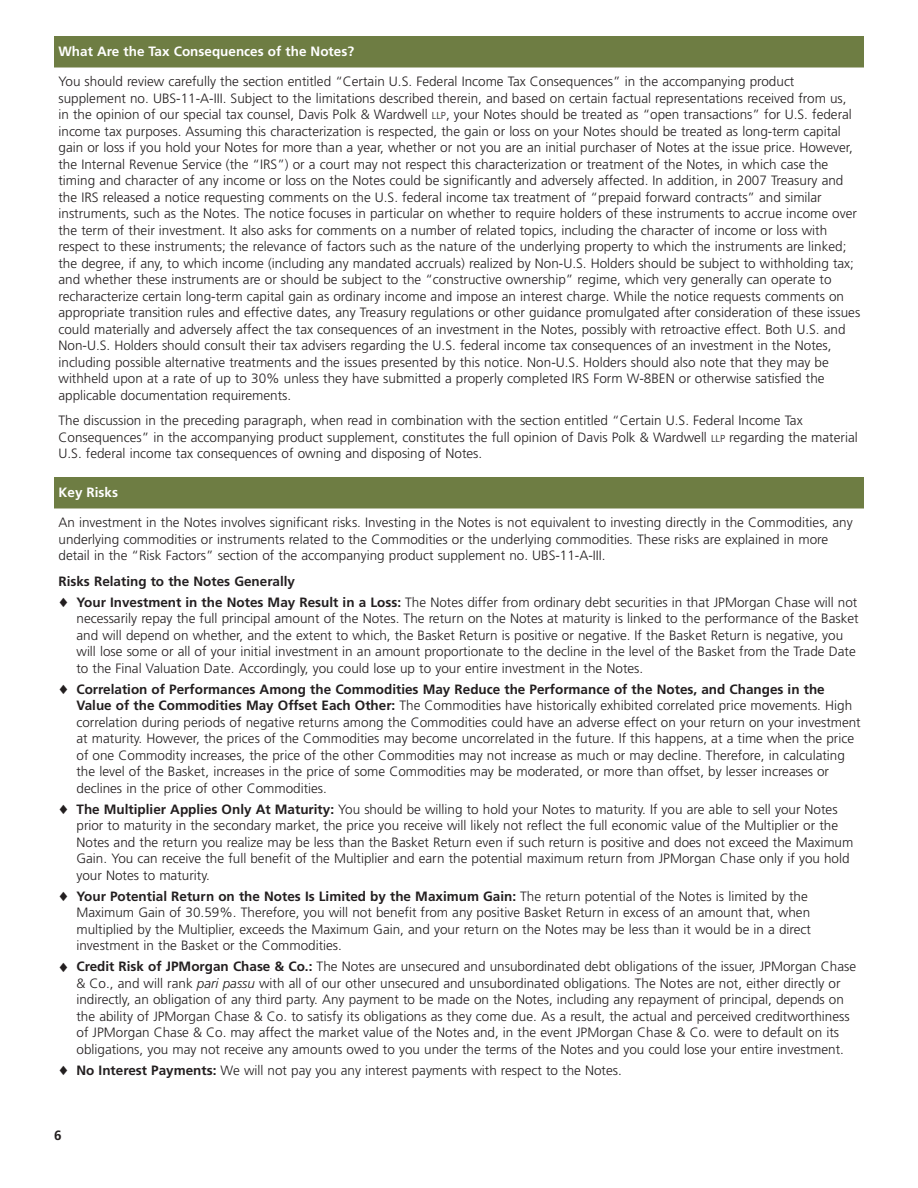
<style>
.page{position:relative;width:918px;height:1188px;background:#fff}
.page>*{position:absolute;margin:0;border:0;box-sizing:border-box;transform-origin:0 0}
.t1{font:300 13.5px/16.5px "Frutiger";color:#231f20}
.t2{font:700 13.5px/21px "Frutiger";color:#231f20}
.t3{font:700 13.5px "Frutiger";color:#fff}
.s1{font-size:10.2px}
.s2{font-weight:300}
.s3{font-weight:700}
.s4{font-style:italic}
</style>
<div class="page">
<div style="left:54px;top:36px;width:810px;height:32px;background:#6e7d43"></div>
<div style="left:54px;top:477px;width:810px;height:31px;background:#6e7d43"></div>
<p class="t3" style="left:58px;top:46px;width:297px">What Are the Tax Consequences of the Notes?</p>
<p class="t1" style="left:58px;top:74px;width:803px">You should review carefully the section entitled “Certain U.S. Federal Income Tax Consequences” in the accompanying product supplement no. UBS-11-A-III. Subject to the limitations described therein, and based on certain factual representations received from us, in the opinion of our special tax counsel, Davis Polk &amp; Wardwell <span class="s1">LLP</span>, your Notes should be treated as “open transactions” for U.S. federal income tax purposes. Assuming this characterization is respected, the gain or loss on your Notes should be treated as long-term capital gain or loss if you hold your Notes for more than a year, whether or not you are an initial purchaser of Notes at the issue price. However, the Internal Revenue Service (the “IRS”) or a court may not respect this characterization or treatment of the Notes, in which case the timing and character of any income or loss on the Notes could be significantly and adversely affected. In addition, in 2007 Treasury and the IRS released a notice requesting comments on the U.S. federal income tax treatment of “prepaid forward contracts” and similar instruments, such as the Notes. The notice focuses in particular on whether to require holders of these instruments to accrue income over the term of their investment. It also asks for comments on a number of related topics, including the character of income or loss with respect to these instruments; the relevance of factors such as the nature of the underlying property to which the instruments are linked; the degree, if any, to which income (including any mandated accruals) realized by Non-U.S. Holders should be subject to withholding tax; and whether these instruments are or should be subject to the “constructive ownership” regime, which very generally can operate to recharacterize certain long-term capital gain as ordinary income and impose an interest charge. While the notice requests comments on appropriate transition rules and effective dates, any Treasury regulations or other guidance promulgated after consideration of these issues could materially and adversely affect the tax consequences of an investment in the Notes, possibly with retroactive effect. Both U.S. and Non-U.S. Holders should consult their tax advisers regarding the U.S. federal income tax consequences of an investment in the Notes, including possible alternative treatments and the issues presented by this notice. Non-U.S. Holders should also note that they may be withheld upon at a rate of up to 30% unless they have submitted a properly completed IRS Form W-8BEN or otherwise satisfied the applicable documentation requirements.</p>
<p class="t1" style="left:58px;top:413px;width:801px">The discussion in the preceding paragraph, when read in combination with the section entitled “Certain U.S. Federal Income Tax<br>Consequences” in the accompanying product supplement, constitutes the full opinion of Davis Polk &amp; Wardwell <span class="s1">LLP</span> regarding the material<br>U.S. federal income tax consequences of owning and disposing of Notes.</p>
<p class="t3" style="left:58px;top:487px;width:61px">Key Risks</p>
<p class="t1" style="left:58px;top:515px;width:796px">An investment in the Notes involves significant risks. Investing in the Notes is not equivalent to investing directly in the Commodities, any underlying commodities or instruments related to the Commodities or the underlying commodities. These risks are explained in more detail in the “Risk Factors” section of the accompanying product supplement no. UBS-11-A-III.</p>
<p class="t2" style="left:58px;top:572px;width:800px">Risks Relating to the Notes Generally<br>♦ Your Investment in the Notes May Result in a Loss: <span class="s2">The Notes differ from ordinary debt securities in that JPMorgan Chase will not</span></p>
<p class="t1" style="left:76px;top:611px;width:784px">necessarily repay the full principal amount of the Notes. The return on the Notes at maturity is linked to the performance of the Basket and will depend on whether, and the extent to which, the Basket Return is positive or negative. If the Basket Return is negative, you will lose some or all of your initial investment in an amount proportionate to the decline in the level of the Basket from the Trade Date to the Final Valuation Date. Accordingly, you could lose up to your entire investment in the Notes.</p>
<p class="t1" style="left:76px;top:682px;width:786px;text-indent:-18px">♦ <span class="s3">Correlation of Performances Among the Commodities May Reduce the Performance of the Notes, and Changes in the Value of the Commodities May Offset Each Other:</span> The Commodities have historically exhibited correlated price movements. High correlation during periods of negative returns among the Commodities could have an adverse effect on your return on your investment at maturity. However, the prices of the Commodities may become uncorrelated in the future. If this happens, at a time when the price of one Commodity increases, the price of the other Commodities may not increase as much or may decline. Therefore, in calculating the level of the Basket, increases in the price of some Commodities may be moderated, or more than offset, by lesser increases or declines in the price of other Commodities.</p>
<p class="t1" style="left:76px;top:802px;width:778px;text-indent:-18px">♦ <span class="s3">The Multiplier Applies Only At Maturity:</span> You should be willing to hold your Notes to maturity. If you are able to sell your Notes prior to maturity in the secondary market, the price you receive will likely not reflect the full economic value of the Multiplier or the Notes and the return you realize may be less than the Basket Return even if such return is positive and does not exceed the Maximum Gain. You can receive the full benefit of the Multiplier and earn the potential maximum return from JPMorgan Chase only if you hold your Notes to maturity.</p>
<p class="t1" style="left:76px;top:889px;width:736px;text-indent:-18px">♦ <span class="s3">Your Potential Return on the Notes Is Limited by the Maximum Gain:</span> The return potential of the Notes is limited by the Maximum Gain of 30.59%. Therefore, you will not benefit from any positive Basket Return in excess of an amount that, when multiplied by the Multiplier, exceeds the Maximum Gain, and your return on the Notes may be less than it would be in a direct investment in the Basket or the Commodities.</p>
<p class="t1" style="left:76px;top:959px;width:781px;text-indent:-18px">♦ <span class="s3">Credit Risk of JPMorgan Chase &amp; Co.:</span> The Notes are unsecured and unsubordinated debt obligations of the issuer, JPMorgan Chase &amp; Co., and will rank <span class="s4">pari passu</span> with all of our other unsecured and unsubordinated obligations. The Notes are not, either directly or indirectly, an obligation of any third party. Any payment to be made on the Notes, including any repayment of principal, depends on the ability of JPMorgan Chase &amp; Co. to satisfy its obligations as they come due. As a result, the actual and perceived creditworthiness of JPMorgan Chase &amp; Co. may affect the market value of the Notes and, in the event JPMorgan Chase &amp; Co. were to default on its obligations, you may not receive any amounts owed to you under the terms of the Notes and you could lose your entire investment.</p>
<p class="t1" style="left:58px;top:1063px;width:565px">♦ <span class="s3">No Interest Payments:</span> We will not pay you any interest payments with respect to the Notes.</p>
<p class="t2" style="left:54px;top:1126px;width:9px">6</p>
</div>
